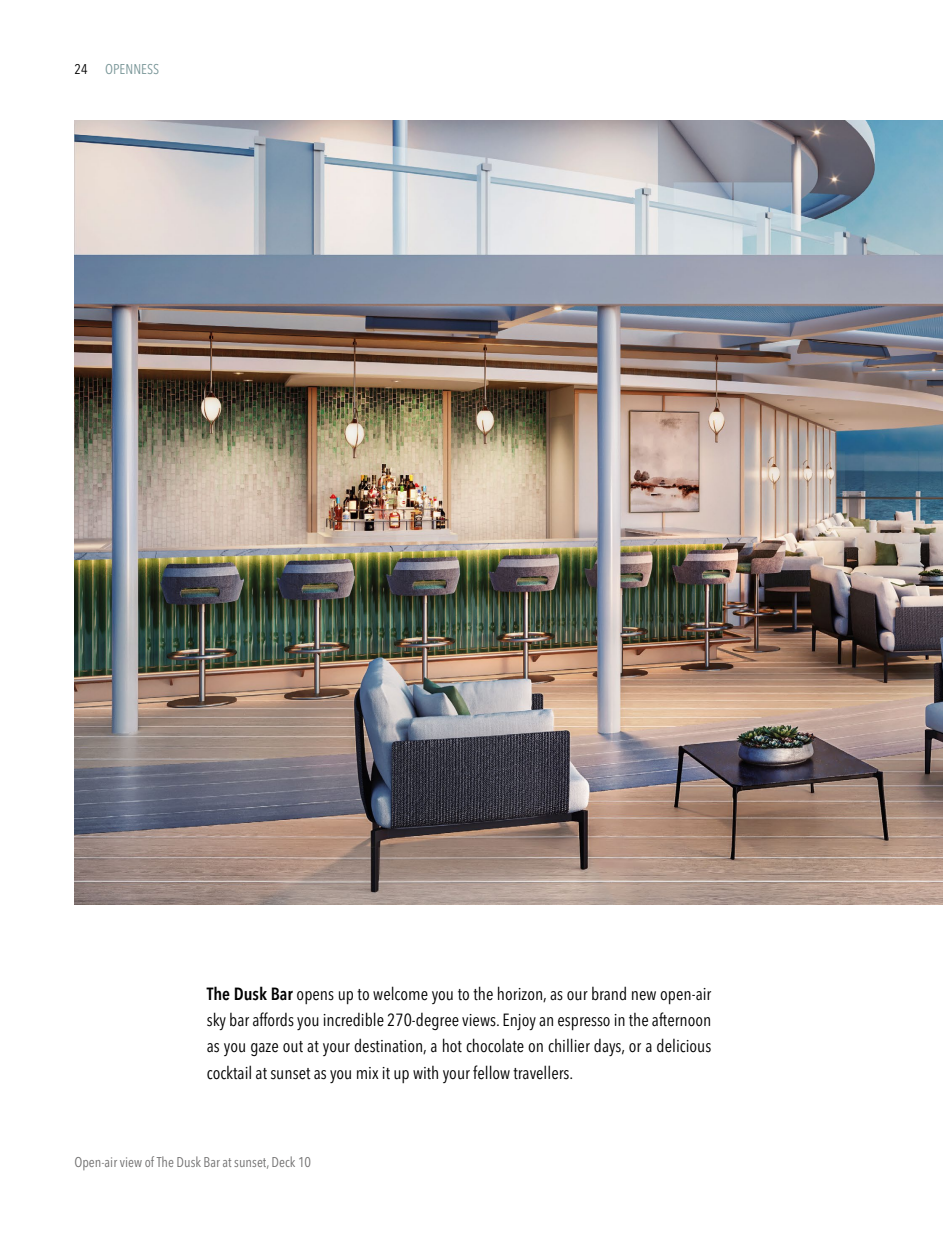
<style>
.page{position:relative;width:943px;height:1241px;background:#fff}
.page>*{position:absolute;margin:0;border:0;box-sizing:border-box;transform-origin:0 0}
.t1{font:condensed 17.5px/26.2px "Avenir Next LT Pro";color:#000;text-align:justify}
.t2{font:condensed 14px "Avenir Next LT Pro";color:#706f6f}
.t3{font:condensed 14px "Avenir Next LT Pro";color:#789597}
.t4{font:condensed 14px "Avenir Next LT Pro";color:#000}
.s1{font-weight:600}
</style>
<div class="page">
<img style="left:74px;top:121px;width:869px;height:782px">
<p class="t4" style="left:74px;top:61px;width:15px">24</p>
<p class="t3" style="left:105px;top:61px;width:55px">OPENNESS</p>
<p class="t1" style="left:207px;top:980px;width:506px"><span class="s1">The Dusk Bar</span> opens up to welcome you to the horizon, as our brand new open-air sky bar affords you incredible 270-degree views. Enjoy an espresso in the afternoon as you gaze out at your destination, a hot chocolate on chillier days, or a delicious cocktail at sunset as you mix it up with your fellow travellers.</p>
<p class="t2" style="left:74px;top:1152px;width:238px">Open-air view of The Dusk Bar at sunset, Deck 10</p>
</div>
